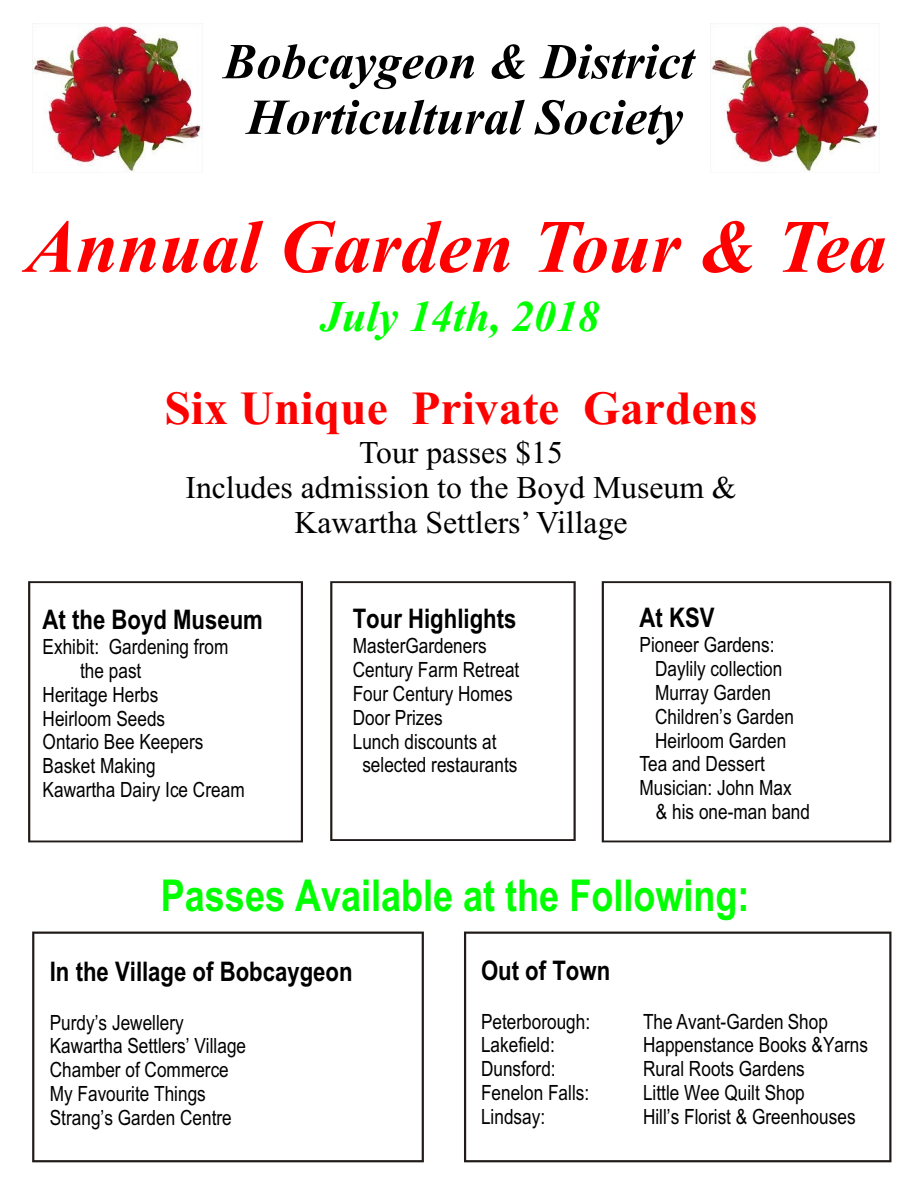
<style>
.page{position:relative;width:918px;height:1188px;background:#fff}
.page>*{position:absolute;margin:0;border:0;box-sizing:border-box;transform-origin:0 0}
.t1{font:italic 700 75.3px "Times New Roman";color:#f00}
.t2{font:italic 700 50.25px/55.7px "Times New Roman";color:#000;text-align:center}
.t3{font:700 47.55px "Times New Roman";color:#f00}
.t4{font:700 43.95px "Arial Narrow";color:#0f0}
.t5{font:italic 700 43.95px "Times New Roman";color:#0f0}
.t6{font:31.65px/35.1px "Times New Roman";color:#000;text-align:center}
.t7{font:700 27px "Arial Narrow";color:#000}
.t8{font:21px/23.9px "Arial Narrow";color:#000}
</style>
<div class="page">
<img style="left:33px;top:24px;width:169px;height:148px">
<img style="left:710px;top:24px;width:170px;height:148px">
<svg style="left:32px;top:932px;width:392px;height:230px"></svg>
<svg style="left:464px;top:932px;width:427px;height:230px"></svg>
<svg style="left:28px;top:581px;width:275px;height:261px"></svg>
<svg style="left:330px;top:581px;width:246px;height:260px"></svg>
<svg style="left:602px;top:581px;width:289px;height:261px"></svg>
<h2 class="t2" style="left:223px;top:39px;width:473px">Bobcaygeon &amp; District<br>Horticultural Society</h2>
<h1 class="t1" style="left:26px;top:221px;width:862px">Annual Garden Tour &amp; Tea</h1>
<h3 class="t5" style="left:320px;top:301px;width:281px">July 14th, 2018</h3>
<h3 class="t3" style="left:165px;top:392px;width:594px">Six Unique Private Gardens</h3>
<h3 class="t6" style="left:185px;top:438px;width:553px">Tour passes $15<br>Includes admission to the Boyd Museum &amp;<br>Kawartha Settlers’ Village</h3>
<p class="t7" style="left:43px;top:610px;width:222px">At the Boyd Museum</p>
<p class="t8" style="left:43px;top:637px;width:187px">Exhibit: Gardening from</p>
<p class="t8" style="left:80px;top:661px;width:63px">the past</p>
<p class="t8" style="left:43px;top:685px;width:117px">Heritage Herbs</p>
<p class="t8" style="left:43px;top:708px;width:124px">Heirloom Seeds</p>
<p class="t8" style="left:43px;top:732px;width:162px">Ontario Bee Keepers</p>
<p class="t8" style="left:43px;top:756px;width:115px">Basket Making</p>
<p class="t8" style="left:43px;top:780px;width:204px">Kawartha Dairy Ice Cream</p>
<p class="t7" style="left:353px;top:609px;width:165px">Tour Highlights</p>
<p class="t8" style="left:353px;top:636px;width:136px">MasterGardeners</p>
<p class="t8" style="left:353px;top:660px;width:168px">Century Farm Retreat</p>
<p class="t8" style="left:353px;top:684px;width:161px">Four Century Homes</p>
<p class="t8" style="left:353px;top:707px;width:92px">Door Prizes</p>
<p class="t8" style="left:353px;top:731px;width:145px">Lunch discounts at</p>
<p class="t8" style="left:362px;top:755px;width:157px">selected restaurants</p>
<p class="t7" style="left:640px;top:608px;width:77px">At KSV</p>
<p class="t8" style="left:640px;top:635px;width:137px">Pioneer Gardens:</p>
<p class="t8" style="left:655px;top:659px;width:129px">Daylily collection</p>
<p class="t8" style="left:655px;top:683px;width:117px">Murray Garden</p>
<p class="t8" style="left:655px;top:706px;width:140px">Children’s Garden</p>
<p class="t8" style="left:655px;top:730px;width:133px">Heirloom Garden</p>
<p class="t8" style="left:640px;top:754px;width:127px">Tea and Dessert</p>
<p class="t8" style="left:640px;top:778px;width:154px">Musician: John Max</p>
<p class="t8" style="left:656px;top:802px;width:156px">&amp; his one-man band</p>
<h3 class="t4" style="left:161px;top:879px;width:590px">Passes Available at the Following:</h3>
<p class="t7" style="left:481px;top:960px;width:131px">Out of Town</p>
<p class="t8" style="left:481px;top:1011px;width:111px">Peterborough:</p>
<p class="t8" style="left:643px;top:1011px;width:186px">The Avant-Garden Shop</p>
<p class="t8" style="left:481px;top:1035px;width:75px">Lakefield:</p>
<p class="t8" style="left:643px;top:1035px;width:227px">Happenstance Books &amp;Yarns</p>
<p class="t8" style="left:481px;top:1059px;width:76px">Dunsford:</p>
<p class="t8" style="left:643px;top:1059px;width:163px">Rural Roots Gardens</p>
<p class="t8" style="left:481px;top:1082px;width:110px">Fenelon Falls:</p>
<p class="t8" style="left:643px;top:1082px;width:163px">Little Wee Quilt Shop</p>
<p class="t8" style="left:481px;top:1106px;width:66px">Lindsay:</p>
<p class="t8" style="left:643px;top:1106px;width:214px">Hill’s Florist &amp; Greenhouses</p>
<p class="t7" style="left:50px;top:961px;width:304px">In the Village of Bobcaygeon</p>
<p class="t8" style="left:50px;top:1012px;width:198px">Purdy’s Jewellery<br>Kawartha Settlers’ Village<br>Chamber of Commerce<br>My Favourite Things<br>Strang’s Garden Centre</p>
</div>
